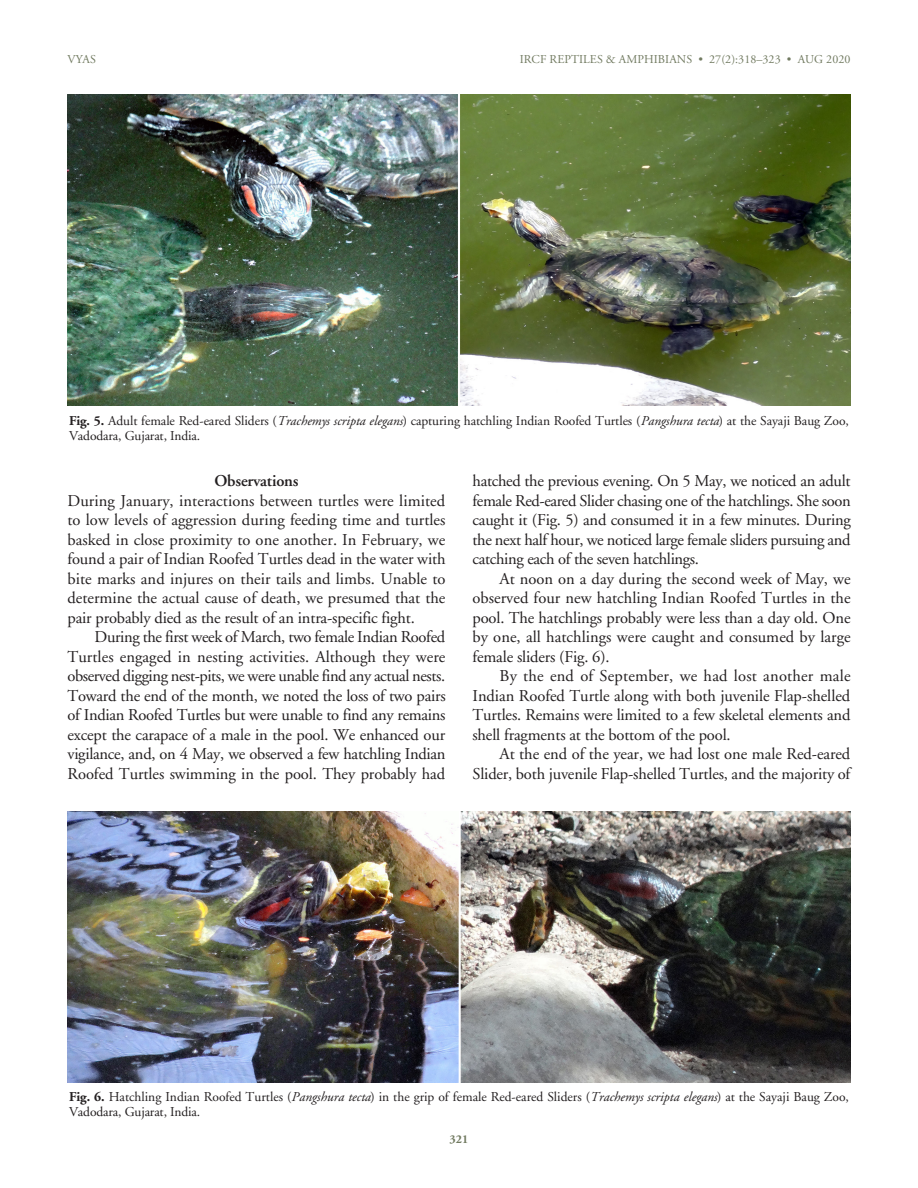
<style>
.page{position:relative;width:918px;height:1188px;background:#fff}
.page>*{position:absolute;margin:0;border:0;box-sizing:border-box;transform-origin:0 0}
.TEXT{font:16.5px/19.5px "Adobe Garamond";letter-spacing:-.01em;color:#231f20;text-align:justify}
.SUBhead{font:600 16.5px "Adobe Garamond";letter-spacing:-.01em;color:#231f20}
.Figure_Caption{font:13.5px/15px "Adobe Garamond";letter-spacing:-.005em;color:#231f20}
.t1{font:12px "Adobe Garamond";letter-spacing:.005em;color:#717a60}
.t2{font:700 12px "Adobe Garamond";color:#717a60}
.s1{font-weight:700}
.s2{font-style:italic}
</style>
<div class="page">
<img style="left:68px;top:94px;width:782px;height:312px">
<img style="left:68px;top:811px;width:782px;height:271px">
<p class="t1" style="left:68px;top:53px;width:30px">VYAS</p>
<p class="t1" style="left:520px;top:53px;width:332px">IRCF REPTILES &amp; AMPHIBIANS • 27(2):318–323 • AUG 2020</p>
<p class="Figure_Caption" style="left:69px;top:414px;width:781px"><span class="s1">Fig. 5.</span> Adult female Red-eared Sliders (<span class="s2">Trachemys scripta elegans</span>) capturing hatchling Indian Roofed Turtles (<span class="s2">Pangshura tecta</span>) at the Sayaji Baug Zoo,<br>Vadodara, Gujarat, India.</p>
<p class="SUBhead" style="left:214px;top:472px;width:86px">Observations</p>
<p class="TEXT" style="left:68px;top:491px;width:380px">During January, interactions between turtles were limited to low levels of aggression during feeding time and turtles basked in close proximity to one another. In February, we found a pair of Indian Roofed Turtles dead in the water with bite marks and injures on their tails and limbs. Unable to determine the actual cause of death, we presumed that the pair probably died as the result of an intra-specific fight.</p>
<p class="TEXT" style="left:68px;top:628px;width:380px;text-indent:27px">During the first week of March, two female Indian Roofed Turtles engaged in nesting activities. Although they were observed digging nest-pits, we were unable find any actual nests.<br>Toward the end of the month, we noted the loss of two pairs of Indian Roofed Turtles but were unable to find any remains except the carapace of a male in the pool. We enhanced our vigilance, and, on 4 May, we observed a few hatchling Indian Roofed Turtles swimming in the pool. They probably had</p>
<p class="TEXT" style="left:472px;top:472px;width:380px">hatched the previous evening. On 5 May, we noticed an adult female Red-eared Slider chasing one of the hatchlings. She soon caught it (Fig. 5) and consumed it in a few minutes. During the next half hour, we noticed large female sliders pursuing and catching each of the seven hatchlings.</p>
<p class="TEXT" style="left:472px;top:569px;width:380px;text-indent:27px">At noon on a day during the second week of May, we observed four new hatchling Indian Roofed Turtles in the pool. The hatchlings probably were less than a day old. One by one, all hatchlings were caught and consumed by large female sliders (Fig. 6).</p>
<p class="TEXT" style="left:472px;top:667px;width:380px;text-indent:27px">By the end of September, we had lost another male Indian Roofed Turtle along with both juvenile Flap-shelled Turtles. Remains were limited to a few skeletal elements and shell fragments at the bottom of the pool.</p>
<p class="TEXT" style="left:472px;top:745px;width:379px;text-align:right">At the end of the year, we had lost one male Red-eared<br>Slider, both juvenile Flap-shelled Turtles, and the majority of</p>
<p class="Figure_Caption" style="left:69px;top:1089px;width:782px"><span class="s1">Fig. 6.</span> Hatchling Indian Roofed Turtles (<span class="s2">Pangshura tecta</span>) in the grip of female Red-eared Sliders (<span class="s2">Trachemys scripta elegans</span>) at the Sayaji Baug Zoo,<br>Vadodara, Gujarat, India.</p>
<p class="t2" style="left:450px;top:1132px;width:20px">321</p>
</div>
